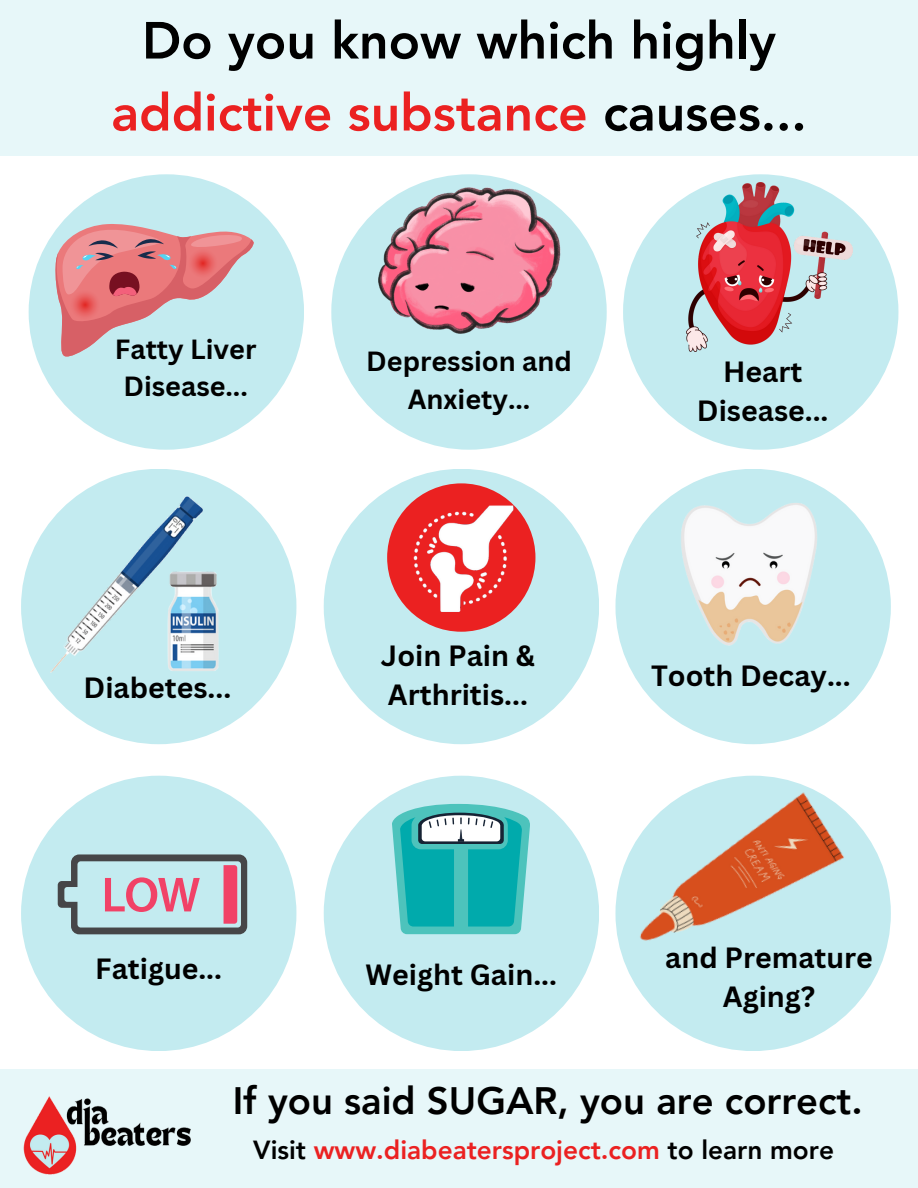
<style>
.page{position:relative;width:918px;height:1188px;background:#fff}
.page>*{position:absolute;margin:0;border:0;box-sizing:border-box;transform-origin:0 0}
.t1{font:800 51.6px/72px "Avenir LT Pro";color:#000;text-align:center}
.t2{font:800 38.1px "Avenir LT Pro";color:#000}
.t3{font:700 28.5px/39.3px "Canva Sans";color:#000;text-align:center}
.t4{font:700 27px/37.2px "Canva Sans";color:#000;text-align:center}
.t5{font:800 26.1px "Avenir LT Pro";color:#eb2121}
.s1{color:#eb2121}
.s2{color:#000}
</style>
<div class="page">
<div style="left:324px;top:776px;width:275px;height:275px;background:#c3ebf0;border-radius:50%"></div>
<div style="left:615px;top:776px;width:276px;height:275px;background:#c3ebf0;border-radius:50%"></div>
<div style="left:21px;top:776px;width:275px;height:275px;background:#c3ebf0;border-radius:50%"></div>
<div style="left:0;top:1070px;width:918px;height:118px;background:#e7f7f9"></div>
<img style="left:23px;top:1096px;width:168px;height:79px">
<div style="left:331px;top:174px;width:276px;height:276px;background:#c3ebf0;border-radius:50%"></div>
<div style="left:623px;top:174px;width:275px;height:276px;background:#c3ebf0;border-radius:50%"></div>
<div style="left:29px;top:174px;width:275px;height:276px;background:#c3ebf0;border-radius:50%"></div>
<svg style="left:51px;top:220px;width:203px;height:137px"></svg>
<div style="left:324px;top:469px;width:275px;height:275px;background:#c3ebf0;border-radius:50%"></div>
<div style="left:615px;top:469px;width:276px;height:275px;background:#c3ebf0;border-radius:50%"></div>
<div style="left:21px;top:469px;width:275px;height:275px;background:#c3ebf0;border-radius:50%"></div>
<svg style="left:392px;top:804px;width:138px;height:130px;background:#43baba"></svg>
<svg style="left:58px;top:854px;width:189px;height:80px"></svg>
<img style="left:627px;top:775px;width:264px;height:228px">
<img style="left:35px;top:481px;width:200px;height:207px">
<img style="left:681px;top:503px;width:136px;height:143px">
<div style="left:387px;top:483px;width:148px;height:149px;background:#eb2121;border-radius:50%"></div>
<img style="left:403px;top:500px;width:116px;height:123px">
<img style="left:378px;top:188px;width:183px;height:146px">
<img style="left:686px;top:182px;width:167px;height:169px">
<div style="left:0;top:0;width:918px;height:156px;background:#e7f7f9"></div>
<p class="t1" style="left:111px;top:9px;width:697px">Do you know which highly <span class="s1">addictive substance</span> causes...</p>
<p class="t4" style="left:115px;top:330px;width:143px">Fatty Liver<br>Disease...</p>
<p class="t3" style="left:84px;top:667px;width:149px">Diabetes...</p>
<p class="t4" style="left:366px;top:342px;width:207px">Depression and<br>Anxiety...</p>
<p class="t3" style="left:697px;top:351px;width:133px">Heart<br>Disease...</p>
<p class="t3" style="left:381px;top:635px;width:155px;text-align:left">Join Pain &amp;<br>Arthritis...</p>
<p class="t3" style="left:651px;top:655px;width:201px">Tooth Decay...</p>
<p class="t3" style="left:95px;top:948px;width:128px">Fatigue...</p>
<p class="t3" style="left:366px;top:954px;width:193px">Weight Gain...</p>
<p class="t3" style="left:665px;top:937px;width:209px">and Premature<br>Aging?</p>
<p class="t2" style="left:233px;top:1086px;width:631px">If you said SUGAR, you are correct.</p>
<p class="t5" style="left:253px;top:1139px;width:582px"><span class="s2">Visit</span> www.diabeatersproject.com <span class="s2">to learn more</span></p>
</div>
